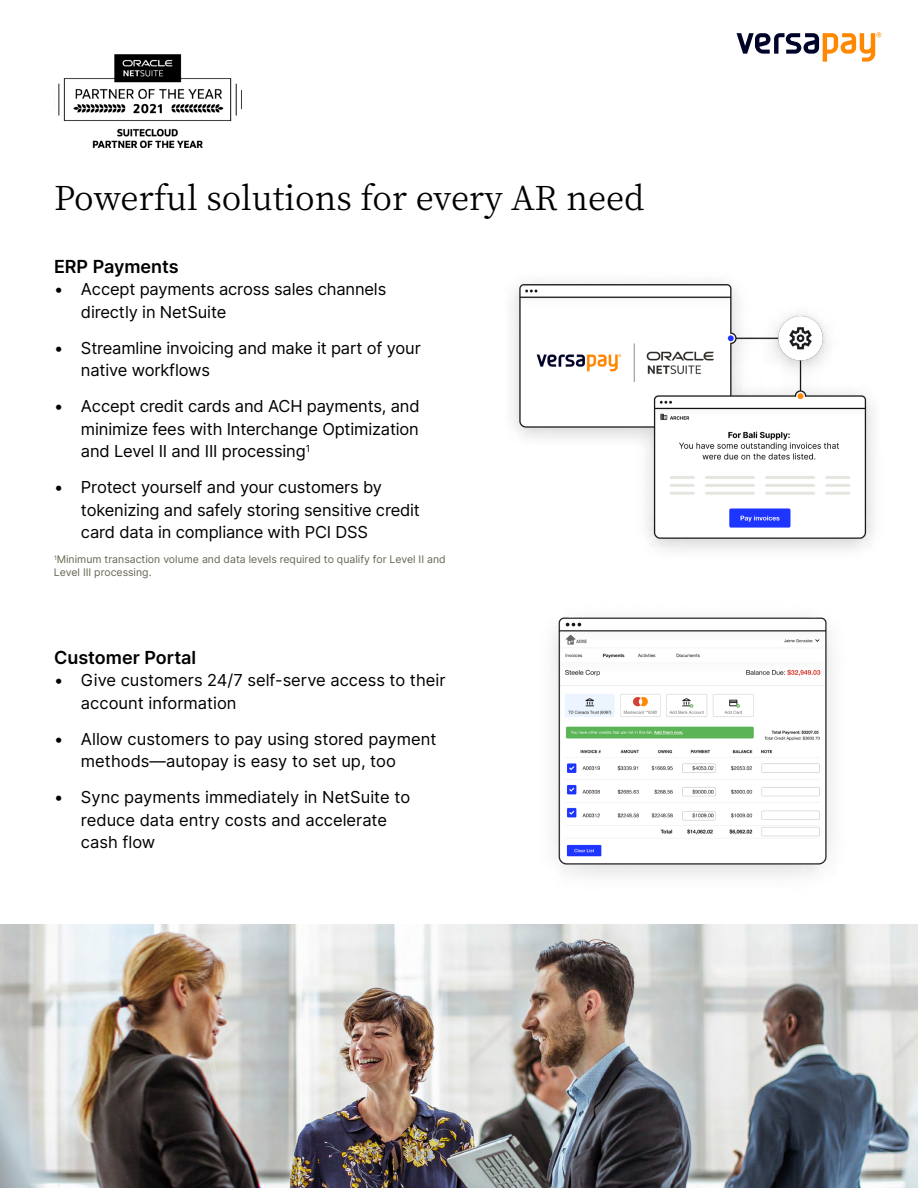
<style>
.page{position:relative;width:918px;height:1188px;background:#fff}
.page>*{position:absolute;margin:0;border:0;box-sizing:border-box;transform-origin:0 0}
.t1{font:33px "Noto Serif JP";color:#000}
.t2{font:600 18px "Inter";color:#000}
.t3{font:16.5px/22.5px "Inter";letter-spacing:-.01em;color:#000}
.t4{font:10.5px/12.6px "Inter";color:#676551}
</style>
<div class="page">
<svg style="left:737px;top:32px;width:144px;height:30px"></svg>
<img style="left:0;top:924px;width:918px;height:264px">
<img style="left:553px;top:617px;width:279px;height:259px">
<img style="left:512px;top:281px;width:362px;height:270px">
<img style="left:58px;top:54px;width:184px;height:94px">
<h1 class="t1" style="left:54px;top:179px;width:592px">Powerful solutions for every AR need</h1>
<p class="t2" style="left:54px;top:253px;width:126px">ERP Payments</p>
<p class="t3" style="left:81px;top:278px;width:307px;text-indent:-27px">• Accept payments across sales channels directly in NetSuite</p>
<p class="t3" style="left:81px;top:336px;width:341px;text-indent:-27px">• Streamline invoicing and make it part of your native workflows</p>
<p class="t3" style="left:81px;top:395px;width:340px;text-align:justify;text-indent:-27px">• Accept credit cards and ACH payments, and minimize fees with Interchange Optimization and Level II and III processing<sup>1</sup></p>
<p class="t3" style="left:81px;top:476px;width:341px;text-indent:-27px">• Protect yourself and your customers by tokenizing and safely storing sensitive credit card data in compliance with PCI DSS</p>
<p class="t4" style="left:54px;top:553px;width:393px"><sup>1</sup>Minimum transaction volume and data levels required to qualify for Level II and<br>Level III processing.</p>
<p class="t2" style="left:54px;top:644px;width:144px">Customer Portal</p>
<p class="t3" style="left:81px;top:668px;width:366px;text-indent:-27px">• Give customers 24/7 self-serve access to their account information</p>
<p class="t3" style="left:81px;top:727px;width:357px;text-indent:-27px">• Allow customers to pay using stored payment methods—autopay is easy to set up, too</p>
<p class="t3" style="left:81px;top:785px;width:331px;text-indent:-27px">• Sync payments immediately in NetSuite to reduce data entry costs and accelerate cash flow</p>
</div>
